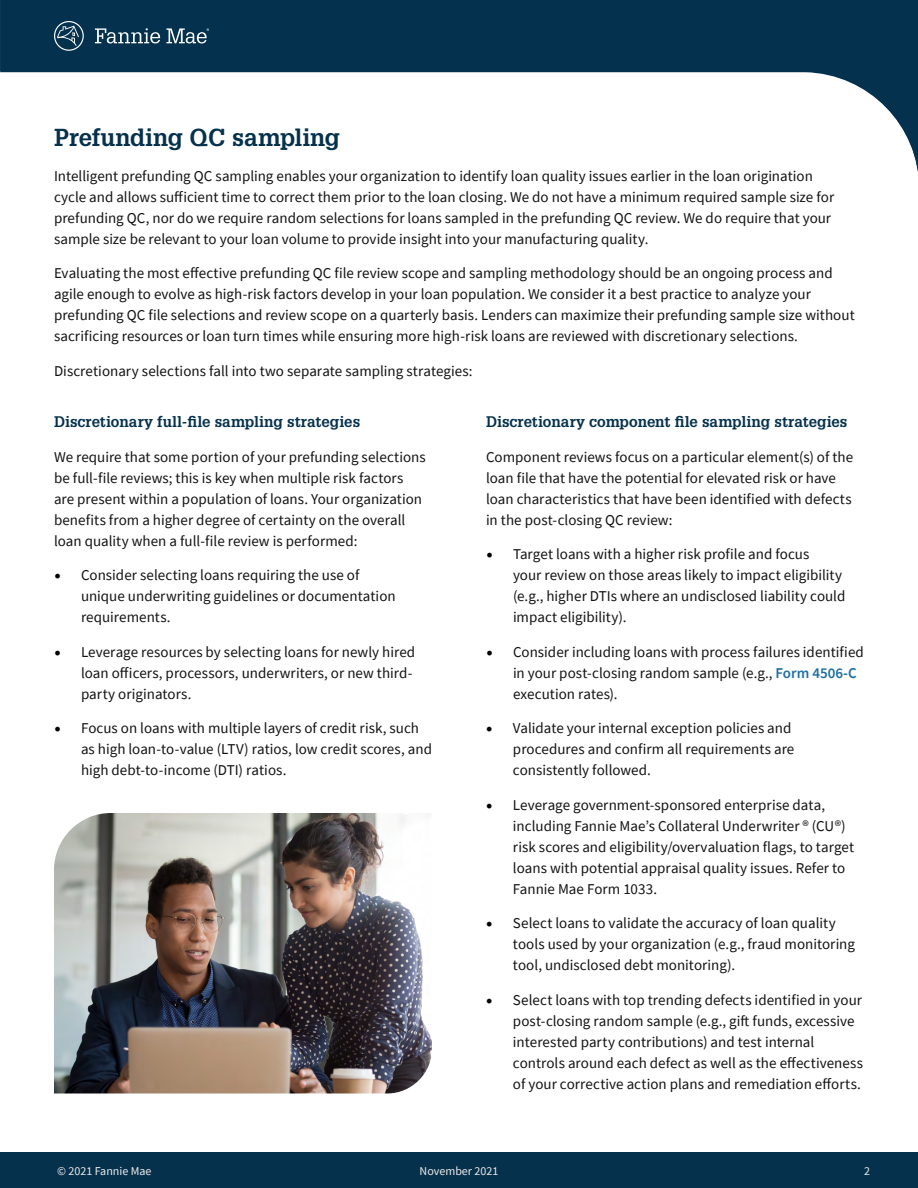
<style>
.page{position:relative;width:918px;height:1188px;background:#fff}
.page>*{position:absolute;margin:0;border:0;box-sizing:border-box;transform-origin:0 0}
.t1{font:700 24px "Glypha LT Pro";letter-spacing:-.005em;color:#05314d}
.t2{font:15px/21px "Source Sans Pro";color:#121212}
.t3{font:700 15px "Glypha LT Pro";color:#05314d}
.t4{font:12px "Source Sans Pro";color:#edebe9}
.s1{font-family:"Minion Pro";font-size:18px;color:#000}
.s2{font-weight:600;color:#1c6fa3}
</style>
<div class="page">
<div style="left:0;top:1152px;width:918px;height:36px;background:#05314d"></div>
<svg style="left:0;top:0;width:918px;height:172px"></svg>
<svg style="left:52px;top:21px;width:32px;height:31px"></svg>
<svg style="left:93px;top:28px;width:116px;height:17px;background:#45667b"></svg>
<img style="left:54px;top:813px;width:378px;height:281px">
<h1 class="t1" style="left:54px;top:123px;width:288px">Prefunding QC sampling</h1>
<p class="t2" style="left:54px;top:165px;width:782px">Intelligent prefunding QC sampling enables your organization to identify loan quality issues earlier in the loan origination cycle and allows sufficient time to correct them prior to the loan closing. We do not have a minimum required sample size for prefunding QC, nor do we require random selections for loans sampled in the prefunding QC review. We do require that your sample size be relevant to your loan volume to provide insight into your manufacturing quality.</p>
<p class="t2" style="left:54px;top:263px;width:802px">Evaluating the most effective prefunding QC file review scope and sampling methodology should be an ongoing process and agile enough to evolve as high-risk factors develop in your loan population. We consider it a best practice to analyze your prefunding QC file selections and review scope on a quarterly basis. Lenders can maximize their prefunding sample size without sacrificing resources or loan turn times while ensuring more high-risk loans are reviewed with discretionary selections.</p>
<p class="t2" style="left:54px;top:361px;width:420px">Discretionary selections fall into two separate sampling strategies:</p>
<p class="t3" style="left:54px;top:413px;width:308px">Discretionary full-file sampling strategies</p>
<p class="t2" style="left:54px;top:446px;width:373px">We require that some portion of your prefunding selections be full-file reviews; this is key when multiple risk factors are present within a population of loans. Your organization benefits from a higher degree of certainty on the overall loan quality when a full-file review is performed:</p>
<p class="t2" style="left:81px;top:565px;width:316px;text-indent:-27px"><span class="s1">•</span> Consider selecting loans requiring the use of unique underwriting guidelines or documentation requirements.</p>
<p class="t2" style="left:81px;top:641px;width:336px;text-indent:-27px"><span class="s1">•</span> Leverage resources by selecting loans for newly hired loan officers, processors, underwriters, or new third&shy;party originators.</p>
<p class="t2" style="left:81px;top:718px;width:353px;text-indent:-27px"><span class="s1">•</span> Focus on loans with multiple layers of credit risk, such as high loan-to-value (LTV) ratios, low credit scores, and high debt-to-income (DTI) ratios.</p>
<p class="t3" style="left:486px;top:413px;width:363px">Discretionary component file sampling strategies</p>
<p class="t2" style="left:486px;top:446px;width:369px">Component reviews focus on a particular element(s) of the loan file that have the potential for elevated risk or have loan characteristics that have been identified with defects in the post-closing QC review:</p>
<p class="t2" style="left:513px;top:544px;width:334px;text-indent:-27px"><span class="s1">•</span> Target loans with a higher risk profile and focus<br>your review on those areas likely to impact eligibility (e.g., higher DTIs where an undisclosed liability could impact eligibility).</p>
<p class="t2" style="left:513px;top:641px;width:352px;text-indent:-27px"><span class="s1">•</span> Consider including loans with process failures identified in your post-closing random sample (e.g., <span class="s2">Form 4506-C </span>execution rates).</p>
<p class="t2" style="left:513px;top:718px;width:283px;text-indent:-27px"><span class="s1">•</span> Validate your internal exception policies and procedures and confirm all requirements are consistently followed.</p>
<p class="t2" style="left:513px;top:794px;width:343px;text-indent:-27px"><span class="s1">•</span> Leverage government-sponsored enterprise data, including Fannie Mae’s Collateral Underwriter ® (CU®) risk scores and eligibility/overvaluation flags, to target loans with potential appraisal quality issues. Refer to Fannie Mae Form 1033.</p>
<p class="t2" style="left:513px;top:913px;width:344px;text-indent:-27px"><span class="s1">•</span> Select loans to validate the accuracy of loan quality tools used by your organization (e.g., fraud monitoring tool, undisclosed debt monitoring).</p>
<p class="t2" style="left:513px;top:989px;width:351px;text-indent:-27px"><span class="s1">•</span> Select loans with top trending defects identified in your post-closing random sample (e.g., gift funds, excessive interested party contributions) and test internal controls around each defect as well as the effectiveness of your corrective action plans and remediation efforts.</p>
<p class="t4" style="left:57px;top:1163px;width:96px">© 2021 Fannie Mae</p>
<p class="t4" style="left:420px;top:1163px;width:80px">November 2021</p>
<p class="t4" style="left:864px;top:1163px;width:7px">2</p>
</div>
